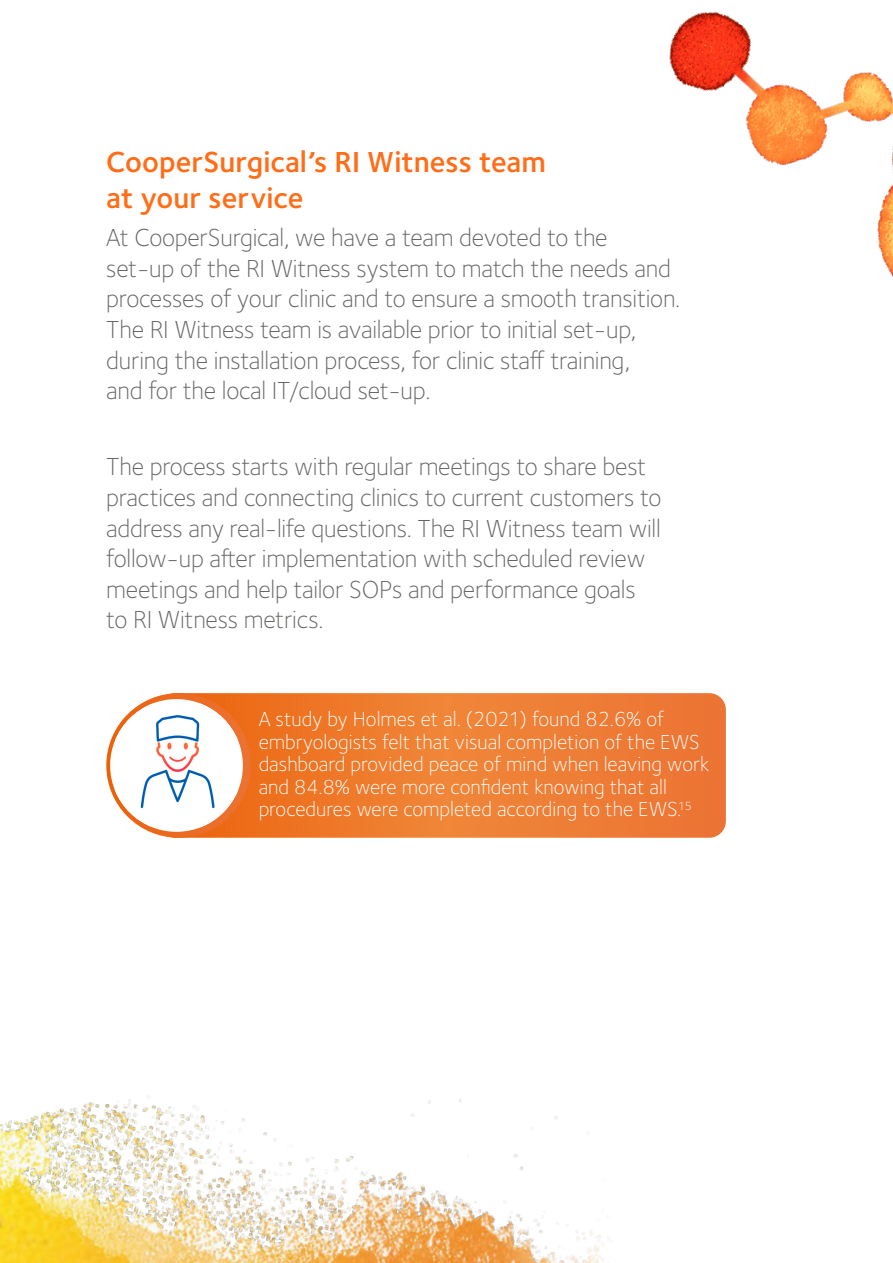
<style>
.page{position:relative;width:893px;height:1263px;background:#fff}
.page>*{position:absolute;margin:0;border:0;box-sizing:border-box;transform-origin:0 0}
.t1{font:600 30px/36px "Foundry Sterling";color:#ff6d18}
.t2{font:300 25.5px/30.6px "Foundry Sterling";letter-spacing:-.01em;color:#636362}
.t3{font:300 21px/22.5px "Foundry Sterling";color:#fff}
</style>
<div class="page">
<img style="left:669px;top:11px;width:224px;height:266px">
<img style="left:0;top:1095px;width:611px;height:168px">
<svg style="left:163px;top:693px;width:563px;height:145px;background:#ee7b31"></svg>
<svg style="left:106px;top:693px;width:145px;height:145px;background:#ec7029"></svg>
<div style="left:110px;top:699px;width:133px;height:133px;background:#fff;border-radius:50%"></div>
<img style="left:115px;top:704px;width:123px;height:123px">
<p class="t1" style="left:106px;top:145px;width:441px">CooperSurgical’s RI Witness team at your service</p>
<p class="t2" style="left:106px;top:222px;width:576px">At CooperSurgical, we have a team devoted to the set-up of the RI Witness system to match the needs and processes of your clinic and to ensure a smooth transition.<br>The RI Witness team is available prior to initial set-up, during the installation process, for clinic staff training,<br>and for the local IT/cloud set-up.</p>
<p class="t2" style="left:106px;top:452px;width:557px">The process starts with regular meetings to share best practices and connecting clinics to current customers to address any real-life questions. The RI Witness team will follow-up after implementation with scheduled review meetings and help tailor SOPs and performance goals to RI Witness metrics.</p>
<p class="t3" style="left:259px;top:708px;width:452px">A study by Holmes et al. (2021) found 82.6% of embryologists felt that visual completion of the EWS dashboard provided peace of mind when leaving work and 84.8% were more confident knowing that all procedures were completed according to the EWS.<sup>15</sup></p>
</div>
